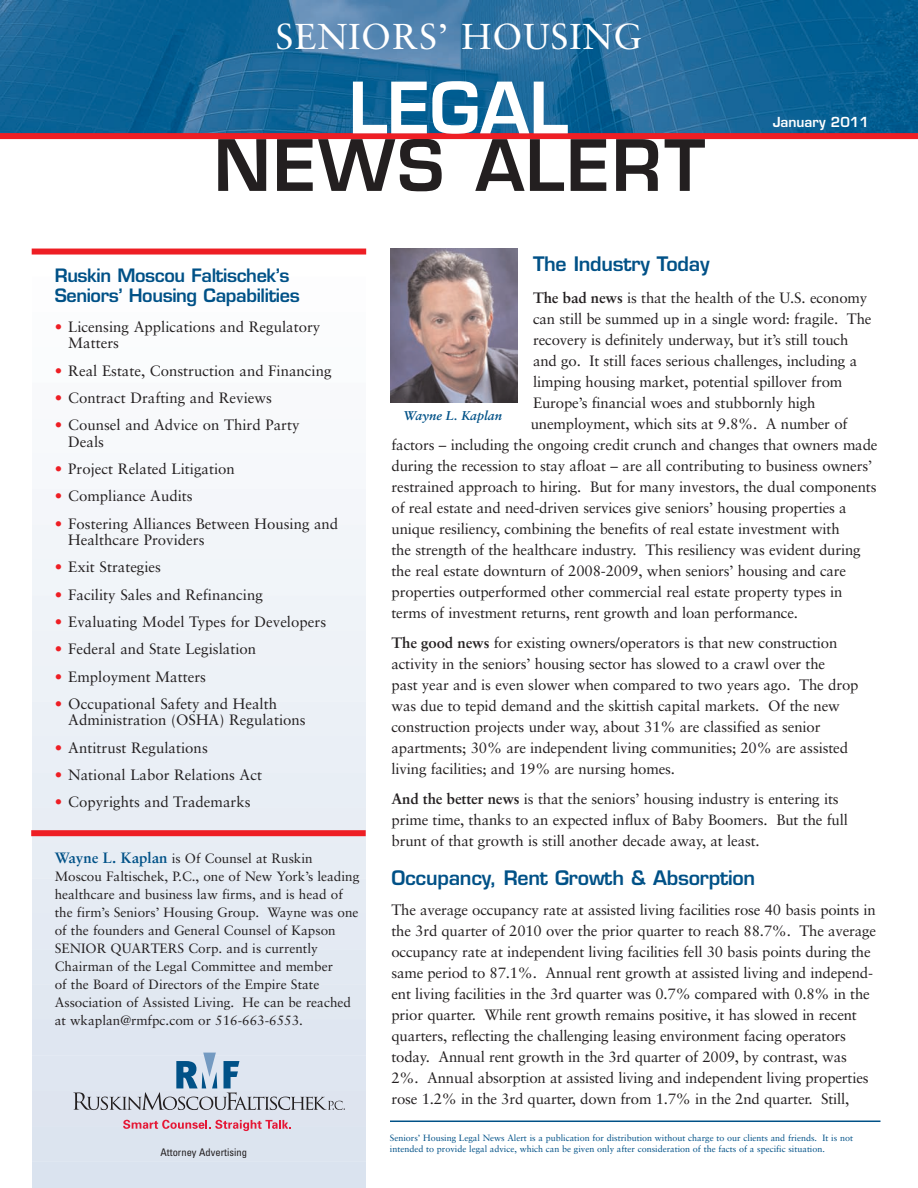
<style>
.page{position:relative;width:918px;height:1188px;background:#fff}
.page>*{position:absolute;margin:0;border:0;box-sizing:border-box;transform-origin:0 0}
.t1{font:600 69px "Eurostile";letter-spacing:.035em;color:#231f20}
.t2{font:600 69px "Eurostile";color:#fff}
.t3{font:36px "Sabon";letter-spacing:.03em;color:#fff}
.t4{font:600 19.5px "Eurostile";letter-spacing:-.015em;color:#005187}
.t5{font:600 18px/19.5px "Eurostile";letter-spacing:-.02em;color:#005187}
.t6{font:15px/21px "Sabon";letter-spacing:-.01em;color:#231f20}
.t7{font:13.5px/18px "Sabon";color:#231f20}
.t8{font:600 13.5px "Eurostile";color:#fff}
.t9{font:italic 700 12.75px "Sabon";color:#005187}
.t10{font:condensed 10.5px "Univers";color:#231f20}
.t11{font:9px/10.8px "Sabon";color:#005187}
.s1{color:#ee1e24}
.s2{font-weight:700;font-size:15px;color:#005187}
.s3{font-weight:700}
</style>
<div class="page">
<img style="left:0;top:1px;width:918px;height:132px">
<svg style="left:54px;top:248px;width:396px;height:888px"></svg>
<div style="left:0;top:133px;width:918px;height:6px;background:#ee1e24"></div>
<div style="left:33px;top:249px;width:332px;height:21px;background:#fff"></div>
<div style="left:33px;top:284px;width:332px;height:21px;background:#fdfdfe"></div>
<div style="left:33px;top:319px;width:332px;height:22px;background:#fbfcfd"></div>
<div style="left:33px;top:355px;width:332px;height:21px;background:#fafcfd"></div>
<div style="left:33px;top:390px;width:332px;height:21px;background:#f8f9fb"></div>
<div style="left:33px;top:426px;width:332px;height:21px;background:#f7f9fb"></div>
<div style="left:33px;top:461px;width:332px;height:21px;background:#f6f8fb"></div>
<div style="left:33px;top:496px;width:332px;height:21px;background:#f4f6fa"></div>
<div style="left:33px;top:532px;width:332px;height:21px;background:#f2f5f9"></div>
<div style="left:33px;top:567px;width:332px;height:21px;background:#f1f5f9"></div>
<div style="left:33px;top:603px;width:332px;height:21px;background:#eff3f8"></div>
<div style="left:33px;top:638px;width:332px;height:21px;background:#eef2f7"></div>
<div style="left:33px;top:673px;width:332px;height:21px;background:#edf2f7"></div>
<div style="left:33px;top:709px;width:332px;height:21px;background:#ebf0f6"></div>
<div style="left:33px;top:744px;width:332px;height:21px;background:#eaeff6"></div>
<div style="left:33px;top:779px;width:332px;height:22px;background:#e8eef5"></div>
<div style="left:33px;top:815px;width:332px;height:21px;background:#e8edf4"></div>
<div style="left:33px;top:850px;width:332px;height:21px;background:#e7edf4"></div>
<div style="left:33px;top:886px;width:332px;height:21px;background:#e5ebf3"></div>
<div style="left:33px;top:921px;width:332px;height:21px;background:#e4eaf3"></div>
<div style="left:33px;top:956px;width:332px;height:22px;background:#e2e9f2"></div>
<div style="left:33px;top:992px;width:332px;height:21px;background:#e1e8f1"></div>
<div style="left:33px;top:1027px;width:332px;height:21px;background:#dfe6f1"></div>
<div style="left:33px;top:1063px;width:332px;height:21px;background:#dfe6f1"></div>
<div style="left:33px;top:1098px;width:332px;height:21px;background:#dee4ef"></div>
<div style="left:33px;top:1133px;width:332px;height:21px;background:#dce4ef"></div>
<div style="left:33px;top:1169px;width:332px;height:19px;background:#dae3ef"></div>
<svg style="left:123px;top:1120px;width:168px;height:11px;background:#dfa2b3"></svg>
<svg style="left:73px;top:1053px;width:272px;height:57px"></svg>
<img style="left:390px;top:249px;width:127px;height:153px">
<div style="left:32px;top:249px;width:334px;height:6px;background:#ee1e24"></div>
<div style="left:31px;top:830px;width:335px;height:6px;background:#ee1e24"></div>
<hr style="left:390px;top:1121px;width:490px;height:1px;background:#005187">
<h2 class="t3" style="left:275px;top:22px;width:368px">SENIORS’ HOUSING</h2>
<h1 class="t2" style="left:348px;top:82px;width:221px">LEGAL</h1>
<h1 class="t1" style="left:214px;top:139px;width:493px">NEWS ALERT</h1>
<p class="t8" style="left:773px;top:117px;width:98px">January 2011</p>
<p class="t5" style="left:55px;top:268px;width:246px">Ruskin Moscou Faltischek’s<br>Seniors’ Housing Capabilities</p>
<p class="t6" style="left:68px;top:320px;width:254px;line-height:16.5px;text-indent:-14px"><span class="s1">•</span> Licensing Applications and Regulatory<br>Matters</p>
<p class="t6" style="left:55px;top:361px;width:278px"><span class="s1">•</span> Real Estate, Construction and Financing</p>
<p class="t6" style="left:55px;top:388px;width:219px"><span class="s1">•</span> Contract Drafting and Reviews</p>
<p class="t6" style="left:68px;top:418px;width:233px;line-height:16.5px;text-indent:-14px"><span class="s1">•</span> Counsel and Advice on Third Party<br>Deals</p>
<p class="t6" style="left:55px;top:459px;width:182px"><span class="s1">•</span> Project Related Litigation</p>
<p class="t6" style="left:55px;top:487px;width:140px"><span class="s1">•</span> Compliance Audits</p>
<p class="t6" style="left:68px;top:516px;width:272px;line-height:16.5px;text-indent:-14px"><span class="s1">•</span> Fostering Alliances Between Housing and<br>Healthcare Providers</p>
<p class="t6" style="left:55px;top:558px;width:108px"><span class="s1">•</span> Exit Strategies</p>
<p class="t6" style="left:55px;top:585px;width:210px"><span class="s1">•</span> Facility Sales and Refinancing</p>
<p class="t6" style="left:55px;top:612px;width:273px"><span class="s1">•</span> Evaluating Model Types for Developers</p>
<p class="t6" style="left:55px;top:640px;width:203px"><span class="s1">•</span> Federal and State Legislation</p>
<p class="t6" style="left:55px;top:667px;width:153px"><span class="s1">•</span> Employment Matters</p>
<p class="t6" style="left:68px;top:697px;width:239px;line-height:16.5px;text-indent:-14px"><span class="s1">•</span> Occupational Safety and Health<br>Administration (OSHA) Regulations</p>
<p class="t6" style="left:55px;top:738px;width:155px"><span class="s1">•</span> Antitrust Regulations</p>
<p class="t6" style="left:55px;top:765px;width:209px"><span class="s1">•</span> National Labor Relations Act</p>
<p class="t6" style="left:55px;top:793px;width:197px"><span class="s1">•</span> Copyrights and Trademarks</p>
<p class="t7" style="left:55px;top:851px;width:306px"><span class="s2">Wayne L. Kaplan</span> is Of Counsel at Ruskin Moscou Faltischek, P.C., one of New York’s leading healthcare and business law firms, and is head of the firm’s Seniors’ Housing Group. Wayne was one of the founders and General Counsel of Kapson SENIOR QUARTERS Corp. and is currently Chairman of the Legal Committee and member<br>of the Board of Directors of the Empire State Association of Assisted Living. He can be reached at wkaplan@rmfpc.com or 516-663-6553.</p>
<p class="t10" style="left:160px;top:1149px;width:88px">Attorney Advertising</p>
<h3 class="t4" style="left:533px;top:257px;width:178px">The Industry Today</h3>
<p class="t6" style="left:533px;top:288px;width:336px"><span class="s3">The bad news</span> is that the health of the U.S. economy</p>
<p class="t6" style="left:533px;top:309px;width:340px">can still be summed up in a single word: fragile. The</p>
<p class="t6" style="left:533px;top:330px;width:317px">recovery is definitely underway, but it’s still touch</p>
<p class="t6" style="left:533px;top:351px;width:326px">and go. It still faces serious challenges, including a</p>
<p class="t6" style="left:533px;top:372px;width:311px">limping housing market, potential spillover from</p>
<p class="t6" style="left:533px;top:393px;width:284px">Europe’s financial woes and stubbornly high</p>
<p class="t6" style="left:531px;top:414px;width:318px">unemployment, which sits at 9.8%. A number of</p>
<p class="t6" style="left:392px;top:435px;width:488px">factors – including the ongoing credit crunch and changes that owners made</p>
<p class="t6" style="left:392px;top:456px;width:482px">during the recession to stay afloat – are all contributing to business owners’</p>
<p class="t6" style="left:392px;top:477px;width:487px">restrained approach to hiring. But for many investors, the dual components</p>
<p class="t6" style="left:392px;top:498px;width:457px">of real estate and need-driven services give seniors’ housing properties a</p>
<p class="t6" style="left:392px;top:519px;width:450px">unique resiliency, combining the benefits of real estate investment with</p>
<p class="t6" style="left:392px;top:540px;width:471px">the strength of the healthcare industry. This resiliency was evident during</p>
<p class="t6" style="left:392px;top:561px;width:456px">the real estate downturn of 2008-2009, when seniors’ housing and care</p>
<p class="t6" style="left:392px;top:582px;width:453px">properties outperformed other commercial real estate property types in</p>
<p class="t6" style="left:392px;top:603px;width:408px">terms of investment returns, rent growth and loan performance.</p>
<p class="t6" style="left:392px;top:633px;width:469px"><span class="s3">The good news</span> for existing owners/operators is that new construction activity in the seniors’ housing sector has slowed to a crawl over the<br>past year and is even slower when compared to two years ago. The drop was due to tepid demand and the skittish capital markets. Of the new construction projects under way, about 31% are classified as senior apartments; 30% are independent living communities; 20% are assisted living facilities; and 19% are nursing homes.</p>
<p class="t6" style="left:392px;top:789px;width:458px"><span class="s3">And the better news</span> is that the seniors’ housing industry is entering its prime time, thanks to an expected influx of Baby Boomers. But the full brunt of that growth is still another decade away, at least.</p>
<h3 class="t4" style="left:392px;top:870px;width:365px">Occupancy, Rent Growth &amp; Absorption</h3>
<p class="t6" style="left:392px;top:900px;width:486px">The average occupancy rate at assisted living facilities rose 40 basis points in the 3rd quarter of 2010 over the prior quarter to reach 88.7%. The average occupancy rate at independent living facilities fell 30 basis points during the same period to 87.1%. Annual rent growth at assisted living and independ&shy;ent living facilities in the 3rd quarter was 0.7% compared with 0.8% in the prior quarter. While rent growth remains positive, it has slowed in recent quarters, reflecting the challenging leasing environment facing operators today. Annual rent growth in the 3rd quarter of 2009, by contrast, was 2%. Annual absorption at assisted living and independent living properties rose 1.2% in the 3rd quarter, down from 1.7% in the 2nd quarter. Still,</p>
<p class="t9" style="left:404px;top:410px;width:100px">Wayne L. Kaplan</p>
<p class="t11" style="left:390px;top:1133px;width:465px">Seniors’ Housing Legal News Alert is a publication for distribution without charge to our clients and friends. It is not intended to provide legal advice, which can be given only after consideration of the facts of a specific situation.</p>
</div>
